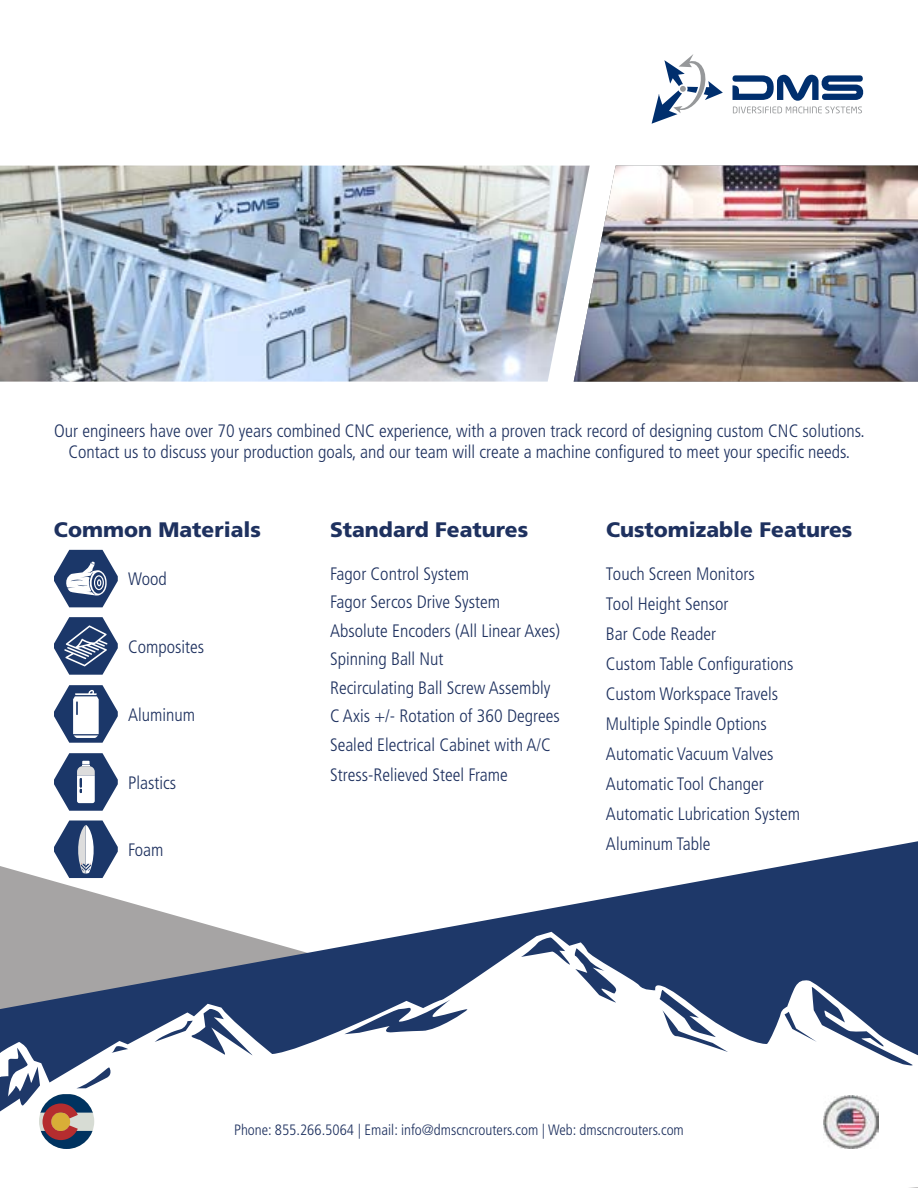
<style>
.page{position:relative;width:918px;height:1188px;background:#fff}
.page>*{position:absolute;margin:0;border:0;box-sizing:border-box;transform-origin:0 0}
.t1{font:900 21px "Frutiger LT Std";color:#1e315f}
.t2{font:300 condensed 18px/30px "Frutiger LT Std";color:#1e315f}
.t3{font:300 condensed 15px "Frutiger LT Std";color:#1e315f}
</style>
<div class="page">
<svg style="left:0;top:841px;width:918px;height:271px"></svg>
<svg style="left:1px;top:932px;width:917px;height:203px"></svg>
<img style="left:824px;top:1095px;width:55px;height:54px">
<svg style="left:39px;top:1094px;width:55px;height:55px"></svg>
<svg style="left:652px;top:54px;width:71px;height:70px"></svg>
<svg style="left:733px;top:75px;width:131px;height:38px"></svg>
<img style="left:590px;top:166px;width:328px;height:216px">
<img style="left:0;top:166px;width:590px;height:216px">
<svg style="left:54px;top:550px;width:64px;height:57px"></svg>
<svg style="left:54px;top:617px;width:64px;height:58px"></svg>
<svg style="left:54px;top:685px;width:64px;height:58px"></svg>
<svg style="left:54px;top:753px;width:64px;height:58px"></svg>
<svg style="left:54px;top:821px;width:64px;height:57px"></svg>
<p class="t2" style="left:54px;top:420px;width:812px;line-height:21.6px;text-align:center">Our engineers have over 70 years combined CNC experience, with a proven track record of designing custom CNC solutions.<br>Contact us to discuss your production goals, and our team will create a machine configured to meet your specific needs.</p>
<p class="t1" style="left:54px;top:517px;width:209px">Common Materials</p>
<p class="t1" style="left:330px;top:517px;width:200px">Standard Features</p>
<p class="t1" style="left:606px;top:517px;width:248px">Customizable Features</p>
<p class="t2" style="left:128px;top:564px;width:40px">Wood</p>
<p class="t2" style="left:128px;top:632px;width:78px">Composites</p>
<p class="t2" style="left:128px;top:700px;width:69px">Aluminum</p>
<p class="t2" style="left:128px;top:768px;width:50px">Plastics</p>
<p class="t2" style="left:128px;top:835px;width:37px">Foam</p>
<p class="t2" style="left:330px;top:560px;width:232px;line-height:28.7px">Fagor Control System<br>Fagor Sercos Drive System<br>Absolute Encoders (All Linear Axes)<br>Spinning Ball Nut<br>Recirculating Ball Screw Assembly<br>C Axis +/- Rotation of 360 Degrees<br>Sealed Electrical Cabinet with A/C<br>Stress-Relieved Steel Frame</p>
<p class="t2" style="left:606px;top:559px;width:196px">Touch Screen Monitors<br>Tool Height Sensor<br>Bar Code Reader<br>Custom Table Configurations<br>Custom Workspace Travels<br>Multiple Spindle Options<br>Automatic Vacuum Valves<br>Automatic Tool Changer<br>Automatic Lubrication System<br>Aluminum Table</p>
<p class="t3" style="left:234px;top:1121px;width:451px">Phone: 855.266.5064 | Email: info@dmscncrouters.com | Web: dmscncrouters.com</p>
</div>
